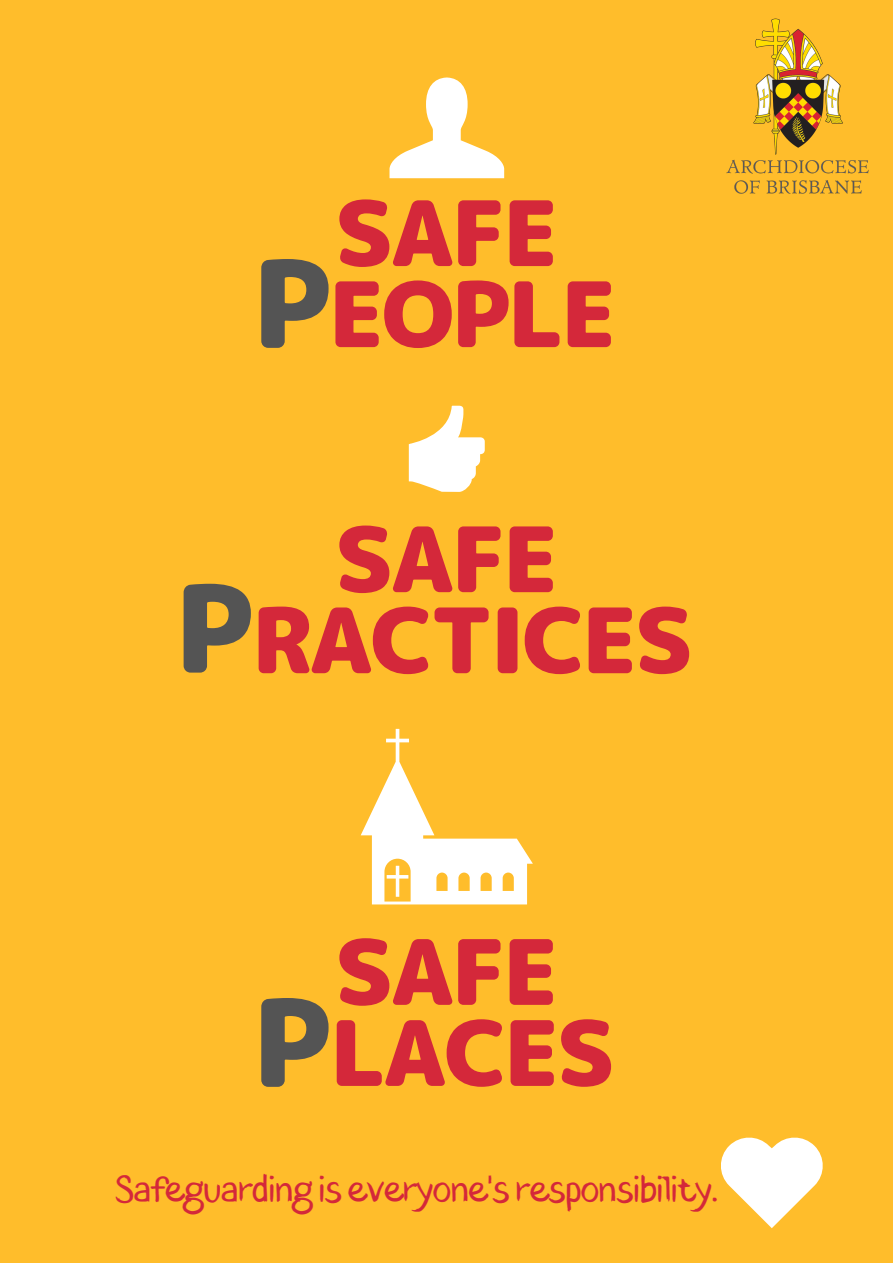
<style>
.page{position:relative;width:893px;height:1263px;background:#ffbd2b}
.page>*{position:absolute;margin:0;border:0;box-sizing:border-box;transform-origin:0 0}
.t1{font:120.07px "rounded mplus 1 p black";color:#545454}
.t2{font:90.07px "rounded mplus 1 p black";letter-spacing:-.03em;color:#d4283a}
.t3{font:36px "Blushes";letter-spacing:-.03em;color:#d4283a}
</style>
<div class="page">
<svg style="left:389px;top:77px;width:115px;height:101px"></svg>
<svg style="left:409px;top:406px;width:76px;height:86px"></svg>
<svg style="left:721px;top:1138px;width:101px;height:90px"></svg>
<svg style="left:361px;top:729px;width:172px;height:175px"></svg>
<img style="left:726px;top:18px;width:143px;height:176px">
<p class="t2" style="left:335px;top:169px;width:225px">SAFE</p>
<p class="t2" style="left:329px;top:250px;width:289px">EOPLE</p>
<p class="t1" style="left:252px;top:219px;width:80px">P</p>
<p class="t2" style="left:335px;top:495px;width:225px">SAFE</p>
<p class="t2" style="left:252px;top:576px;width:443px">RACTICES</p>
<p class="t1" style="left:175px;top:543px;width:80px">P</p>
<p class="t1" style="left:252px;top:958px;width:80px">P</p>
<p class="t2" style="left:335px;top:908px;width:225px">SAFE</p>
<p class="t2" style="left:330px;top:989px;width:287px">LACES</p>
<p class="t3" style="left:114px;top:1164px;width:605px">Safeguarding is everyone's responsibility.</p>
</div>
